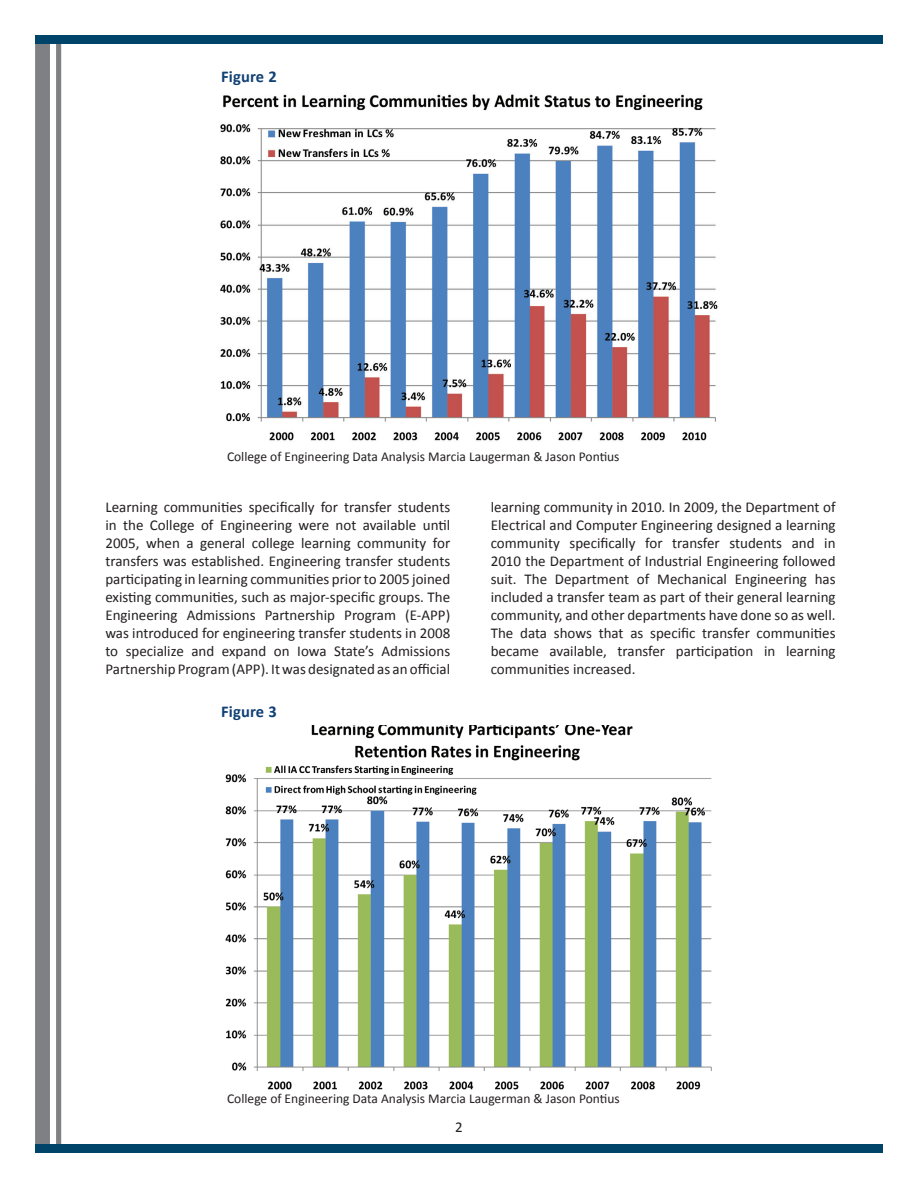
<style>
.page{position:relative;width:918px;height:1188px;background:#fff}
.page>*{position:absolute;margin:0;border:0;box-sizing:border-box;transform-origin:0 0}
.t1{font:700 16.5px "Calibri";letter-spacing:.01em;color:#114175}
.t2{font:15px/18px "Calibri";color:#231f20;text-align:justify}
.t3{font:13.5px "Calibri";color:#231f20}
</style>
<div class="page">
<div style="left:35px;top:35px;width:15px;height:1118px;background:#7e8083"></div>
<div style="left:56px;top:35px;width:5px;height:1118px;background:#7e8083"></div>
<div style="left:35px;top:35px;width:848px;height:9px;background:#00446a"></div>
<div style="left:35px;top:1144px;width:848px;height:9px;background:#00446a"></div>
<img style="left:220px;top:94px;width:498px;height:347px">
<img style="left:225px;top:726px;width:487px;height:364px">
<p class="t1" style="left:221px;top:66px;width:57px">Figure 2</p>
<p class="t3" style="left:227px;top:448px;width:394px">College of Engineering Data Analysis Marcia Laugerman &amp; Jason Pontius</p>
<p class="t2" style="left:105px;top:498px;width:346px">Learning communities specifically for transfer students in the College of Engineering were not available until 2005, when a general college learning community for transfers was established. Engineering transfer students participating in learning communities prior to 2005 joined existing communities, such as major-specific groups. The Engineering Admissions Partnership Program (E-APP) was introduced for engineering transfer students in 2008 to specialize and expand on Iowa State’s Admissions Partnership Program (APP). It was designated as an official</p>
<p class="t2" style="left:491px;top:498px;width:346px">learning community in 2010. In 2009, the Department of Electrical and Computer Engineering designed a learning community specifically for transfer students and in 2010 the Department of Industrial Engineering followed suit. The Department of Mechanical Engineering has included a transfer team as part of their general learning community, and other departments have done so as well.<br>The data shows that as specific transfer communities became available, transfer participation in learning communities increased.</p>
<p class="t1" style="left:221px;top:701px;width:57px">Figure 3</p>
<p class="t3" style="left:227px;top:1090px;width:394px">College of Engineering Data Analysis Marcia Laugerman &amp; Jason Pontius</p>
<p class="t2" style="left:455px;top:1118px;width:9px">2</p>
</div>
